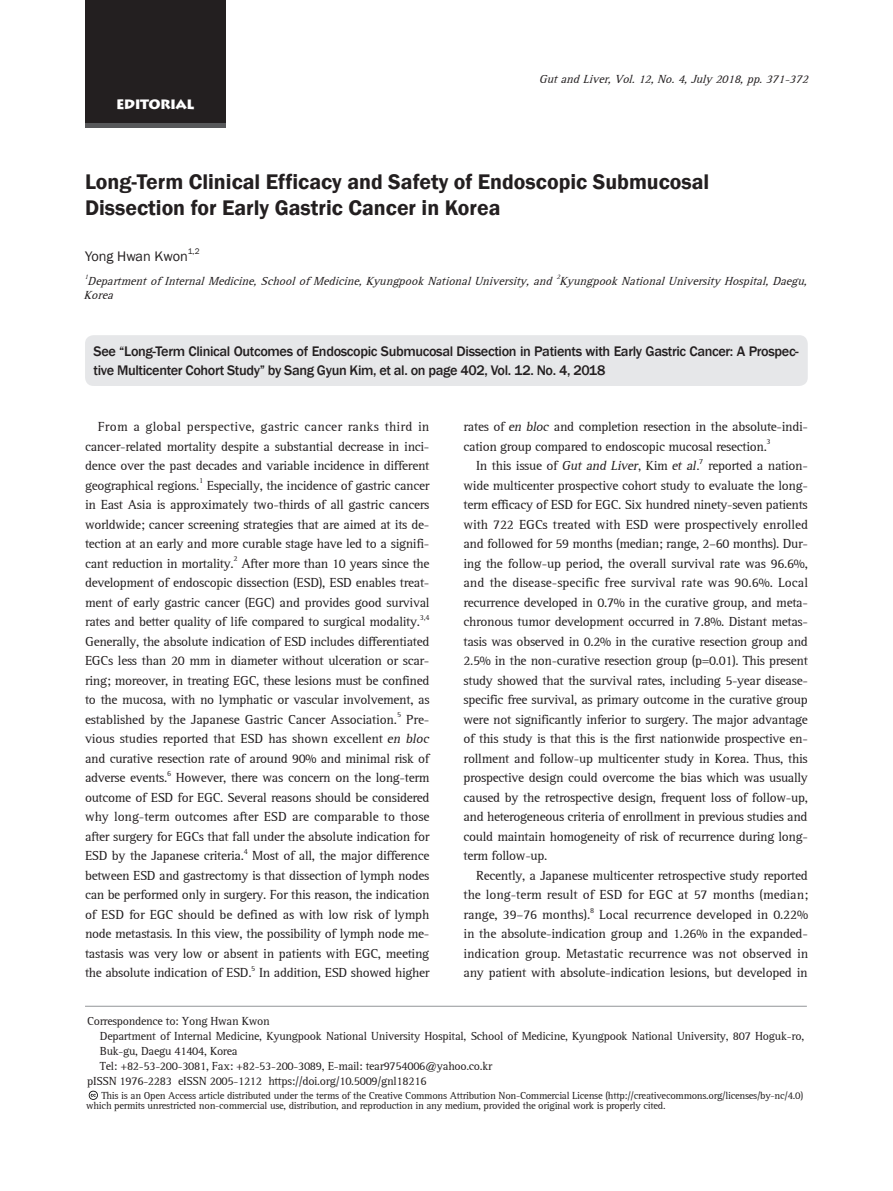
<style>
.page{position:relative;width:893px;height:1191px;background:#fff}
.page>*{position:absolute;margin:0;border:0;box-sizing:border-box;transform-origin:0 0}
.영문_제목{font:600 21.75px/26.1px "Franklin Gothic";color:#231f20}
.EDITORIAL{font:500 14.25px/19.5px "Franklin Gothic";letter-spacing:-.025em;color:#231f20}
.영문_이름{font:14.25px "Franklin Gothic";color:#231f20}
.본문{font:13.5px/19.5px "Rotisser";letter-spacing:-.025em;color:#231f20;text-align:justify}
.t1{font:700 13.5px "Lithograph";letter-spacing:-.04em;color:#fff}
.책임저자란{font:12px/15px "Rotisser";letter-spacing:-.025em;color:#231f20}
.영문_소속{font:italic 12px "Rotisser";color:#231f20}
.본문-2{font:10.5px/10.5px "Rotisser";letter-spacing:-.025em;color:#231f20}
.영문_이름-2{font:8.25px "Franklin Gothic";color:#231f20}
.본문-3{font:7.8px "Rotisser";color:#231f20}
.영문_소속-2{font:italic 7.05px "Rotisser";color:#231f20}
.s1{font-style:italic}
</style>
<div class="page">
<div style="left:85px;top:0;width:140px;height:128px;background:#57585a"></div>
<div style="left:85px;top:0;width:140px;height:123px;background:#231f20"></div>
<svg style="left:88px;top:1090px;width:10px;height:10px"></svg>
<div style="left:85px;top:335px;width:723px;height:51px;background:#e6e7e9;border-radius:9px"></div>
<hr style="left:85px;top:1006px;width:722px;height:1px;background:#939598">
<p class="t1" style="left:116px;top:96px;width:80px">EDITORIAL</p>
<p class="영문_소속" style="left:539px;top:72px;width:275px">GutandLiver,Vol.12,No.4,July2018,pp.371-372</p>
<p class="영문_제목" style="left:85px;top:169px;width:626px">Long-Term Clinical Efficacy and Safety of Endoscopic Submucosal<br>Dissection for Early Gastric Cancer in Korea</p>
<p class="영문_이름" style="left:85px;top:247px;width:104px">Yong Hwan Kwon</p>
<p class="영문_이름-2" style="left:188px;top:246px;width:13px">1,2</p>
<p class="영문_소속-2" style="left:84px;top:272px;width:7px">1</p>
<p class="영문_소속" style="left:88px;top:274px;width:725px">Department of Internal Medicine, School of Medicine, Kyungpook National University, and Kyungpook National University Hospital, Daegu,</p>
<p class="영문_소속-2" style="left:556px;top:272px;width:7px">2</p>
<p class="영문_소속" style="left:84px;top:288px;width:34px">Korea</p>
<p class="EDITORIAL" style="left:94px;top:341px;width:707px">See “Long-Term Clinical Outcomes of Endoscopic Submucosal Dissection in Patients with Early Gastric Cancer: A Prospec&shy;tive Multicenter Cohort Study” by Sang Gyun Kim, et al. on page 402, Vol. 12. No. 4, 2018</p>
<p class="본문" style="left:85px;top:417px;width:346px;text-indent:13px">From a global perspective, gastric cancer ranks third in cancer-related mortality despite a substantial decrease in inci&shy;dence over the past decades and variable incidence in different geographical regions.</p>
<p class="본문-3" style="left:199px;top:476px;width:6px">1</p>
<p class="본문" style="left:85px;top:476px;width:346px;text-indent:122px">Especially, the incidence of gastric cancer in East Asia is approximately two-thirds of all gastric cancers worldwide; cancer screening strategies that are aimed at its de&shy;tection at an early and more curable stage have led to a signifi&shy;cant reduction in mortality.</p>
<p class="본문-3" style="left:233px;top:554px;width:6px">2</p>
<p class="본문" style="left:85px;top:554px;width:346px;text-indent:156px">After more than 10 years since the development of endoscopic dissection (ESD), ESD enables treat&shy;ment of early gastric cancer (EGC) and provides good survival rates and better quality of life compared to surgical modality.</p>
<p class="본문-3" style="left:420px;top:613px;width:11px">3,4</p>
<p class="본문" style="left:85px;top:632px;width:346px">Generally, the absolute indication of ESD includes differentiated EGCs less than 20 mm in diameter without ulceration or scar&shy;ring; moreover, in treating EGC, these lesions must be confined to the mucosa, with no lymphatic or vascular involvement, as established by the Japanese Gastric Cancer Association.</p>
<p class="본문-3" style="left:397px;top:710px;width:6px">5</p>
<p class="본문" style="left:85px;top:710px;width:348px;text-align:left;text-indent:321px">Pre&shy;vious studies reported that ESD has shown excellent <span class="s1">en bloc </span>and curative resection rate of around 90% and minimal risk of adverse events.</p>
<p class="본문-3" style="left:167px;top:769px;width:6px">6</p>
<p class="본문" style="left:85px;top:768px;width:346px;text-indent:91px">However, there was concern on the long-term outcome of ESD for EGC. Several reasons should be considered why long-term outcomes after ESD are comparable to those after surgery for EGCs that fall under the absolute indication for ESD by the Japanese criteria.</p>
<p class="본문-3" style="left:244px;top:847px;width:6px">4</p>
<p class="본문" style="left:85px;top:846px;width:346px;text-indent:167px">Most of all, the major difference between ESD and gastrectomy is that dissection of lymph nodes can be performed only in surgery. For this reason, the indication of ESD for EGC should be defined as with low risk of lymph node metastasis. In this view, the possibility of lymph node me&shy;tastasis was very low or absent in patients with EGC, meeting the absolute indication of ESD.</p>
<p class="본문-3" style="left:251px;top:964px;width:6px">5</p>
<p class="본문" style="left:259px;top:963px;width:172px">In addition, ESD showed higher</p>
<p class="본문" style="left:463px;top:417px;width:346px">rates of <span class="s1">en bloc</span> and completion resection in the absolute-indi&shy;cation group compared to endoscopic mucosal resection.</p>
<p class="본문-3" style="left:767px;top:437px;width:6px">3</p>
<p class="본문" style="left:476px;top:456px;width:225px">In this issue of <span class="s1">Gut and Liver</span>, Kim <span class="s1">et al</span>.</p>
<p class="본문-3" style="left:699px;top:457px;width:6px">7</p>
<p class="본문" style="left:463px;top:456px;width:346px;text-indent:244px">reported a nation&shy;wide multicenter prospective cohort study to evaluate the long&shy;term efficacy of ESD for EGC. Six hundred ninety-seven patients with 722 EGCs treated with ESD were prospectively enrolled and followed for 59 months (median; range, 2–60 months). Dur&shy;ing the follow-up period, the overall survival rate was 96.6%, and the disease-specific free survival rate was 90.6%. Local recurrence developed in 0.7% in the curative group, and meta&shy;chronous tumor development occurred in 7.8%. Distant metas&shy;tasis was observed in 0.2% in the curative resection group and 2.5% in the non-curative resection group (p=0.01). This present study showed that the survival rates, including 5-year disease&shy;specific free survival, as primary outcome in the curative group were not significantly inferior to surgery. The major advantage of this study is that this is the first nationwide prospective en&shy;rollment and follow-up multicenter study in Korea. Thus, this prospective design could overcome the bias which was usually caused by the retrospective design, frequent loss of follow-up, and heterogeneous criteria of enrollment in previous studies and could maintain homogeneity of risk of recurrence during long&shy;term follow-up.</p>
<p class="본문" style="left:463px;top:866px;width:346px;text-indent:13px">Recently, a Japanese multicenter retrospective study reported the long-term result of ESD for EGC at 57 months (median; range, 39–76 months).</p>
<p class="본문-3" style="left:590px;top:905px;width:6px">8</p>
<p class="본문" style="left:463px;top:905px;width:346px;text-indent:136px">Local recurrence developed in 0.22% in the absolute-indication group and 1.26% in the expanded&shy;indication group. Metastatic recurrence was not observed in any patient with absolute-indication lesions, but developed in</p>
<p class="책임저자란" style="left:87px;top:1013px;width:184px">Correspondence to: Yong Hwan Kwon</p>
<p class="책임저자란" style="left:100px;top:1028px;width:706px">Department of Internal Medicine, Kyungpook National University Hospital, School of Medicine, Kyungpook National University, 807 Hoguk-ro,<br>Buk-gu, Daegu 41404, Korea</p>
<p class="책임저자란" style="left:100px;top:1058px;width:394px">Tel: +82-53-200-3081, Fax: +82-53-200-3089, E-mail: tear9754006@yahoo.co.kr</p>
<p class="책임저자란" style="left:87px;top:1073px;width:341px">pISSN 1976-2283 eISSN 2005-1212 https://doi.org/10.5009/gnl18216</p>
<p class="본문-2" style="left:86px;top:1090px;width:718px;text-indent:15px">This is an Open Access article distributed under the terms of the Creative Commons Attribution Non-Commercial License (http://creativecommons.org/licenses/by-nc/4.0) which permits unrestricted non-commercial use, distribution, and reproduction in any medium, provided the original work is properly cited.</p>
</div>
